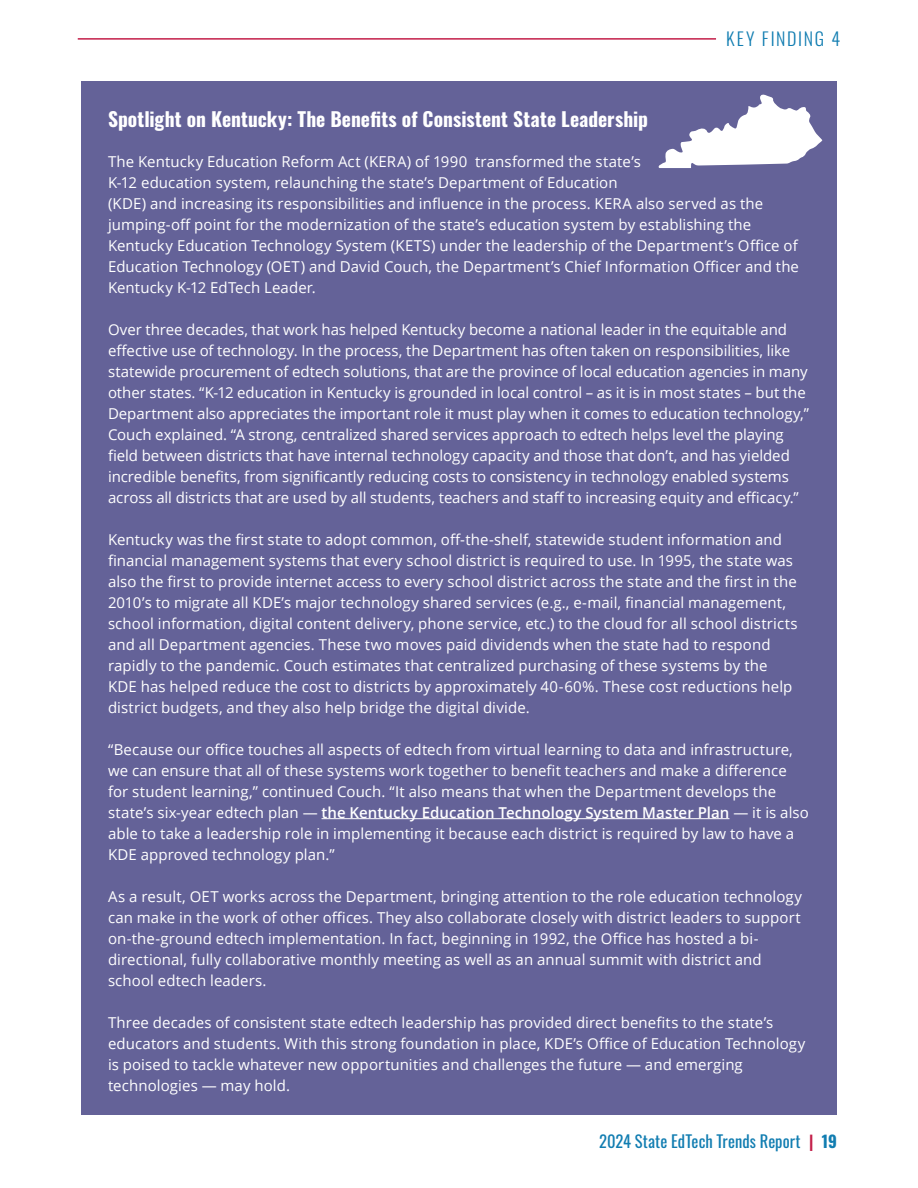
<style>
.page{position:relative;width:918px;height:1188px;background:#fff}
.page>*{position:absolute;margin:0;border:0;box-sizing:border-box;transform-origin:0 0}
.spotlight_headers{font:700 19.5px "Oswald";letter-spacing:.005em;color:#fff}
.t1{font:300 18px "Oswald";letter-spacing:.095em;color:#117db1}
.t2{font:16.5px "Oswald";letter-spacing:.005em;color:#117db1}
.body_text{font:15px/21px "Open Sans";letter-spacing:.005em;color:#fff}
.s1{font-weight:600}
.s2{font-weight:700;color:#c31e49}
.s3{font-weight:700}
</style>
<div class="page">
<hr style="left:78px;top:38px;width:638px;height:2px;background:#c31e49">
<div style="left:81px;top:81px;width:756px;height:1034px;background:#646298"></div>
<hr style="left:322px;top:818px;width:407px;height:1px;background:#fff">
<svg style="left:658px;top:94px;width:165px;height:74px"></svg>
<p class="t1" style="left:726px;top:23px;width:116px">KEY FINDING 4</p>
<p class="spotlight_headers" style="left:108px;top:108px;width:542px">Spotlight on Kentucky: The Benefits of Consistent State Leadership</p>
<p class="body_text" style="left:108px;top:150px;width:693px">The Kentucky Education Reform Act (KERA) of 1990 transformed the state’s<br>K-12 education system, relaunching the state’s Department of Education<br>(KDE) and increasing its responsibilities and influence in the process. KERA also served as the jumping-off point for the modernization of the state’s education system by establishing the Kentucky Education Technology System (KETS) under the leadership of the Department’s Office of Education Technology (OET) and David Couch, the Department’s Chief Information Officer and the Kentucky K-12 EdTech Leader.</p>
<p class="body_text" style="left:108px;top:318px;width:702px">Over three decades, that work has helped Kentucky become a national leader in the equitable and effective use of technology. In the process, the Department has often taken on responsibilities, like statewide procurement of edtech solutions, that are the province of local education agencies in many other states. “K-12 education in Kentucky is grounded in local control – as it is in most states – but the Department also appreciates the important role it must play when it comes to education technology,” Couch explained. “A strong, centralized shared services approach to edtech helps level the playing field between districts that have internal technology capacity and those that don’t, and has yielded incredible benefits, from significantly reducing costs to consistency in technology enabled systems across all districts that are used by all students, teachers and staff to increasing equity and efficacy.”</p>
<p class="body_text" style="left:108px;top:528px;width:691px">Kentucky was the first state to adopt common, off-the-shelf, statewide student information and financial management systems that every school district is required to use. In 1995, the state was also the first to provide internet access to every school district across the state and the first in the 2010’s to migrate all KDE’s major technology shared services (e.g., e-mail, financial management, school information, digital content delivery, phone service, etc.) to the cloud for all school districts and all Department agencies. These two moves paid dividends when the state had to respond rapidly to the pandemic. Couch estimates that centralized purchasing of these systems by the KDE has helped reduce the cost to districts by approximately 40-60%. These cost reductions help district budgets, and they also help bridge the digital divide.</p>
<p class="body_text" style="left:108px;top:738px;width:702px">“Because our office touches all aspects of edtech from virtual learning to data and infrastructure, we can ensure that all of these systems work together to benefit teachers and make a difference for student learning,” continued Couch. “It also means that when the Department develops the state’s six-year edtech plan — <span class="s1">the Kentucky Education Technology System Master Plan</span> — it is also able to take a leadership role in implementing it because each district is required by law to have a KDE approved technology plan.”</p>
<p class="body_text" style="left:108px;top:885px;width:696px">As a result, OET works across the Department, bringing attention to the role education technology can make in the work of other offices. They also collaborate closely with district leaders to support on-the-ground edtech implementation. In fact, beginning in 1992, the Office has hosted a bi&shy;directional, fully collaborative monthly meeting as well as an annual summit with district and school edtech leaders.</p>
<p class="body_text" style="left:108px;top:1011px;width:699px">Three decades of consistent state edtech leadership has provided direct benefits to the state’s educators and students. With this strong foundation in place, KDE’s Office of Education Technology is poised to tackle whatever new opportunities and challenges the future — and emerging technologies — may hold.</p>
<p class="t2" style="left:599px;top:1126px;width:239px">2024 State EdTech Trends Report <span class="s2">|</span> <span class="s3">19</span></p>
</div>
